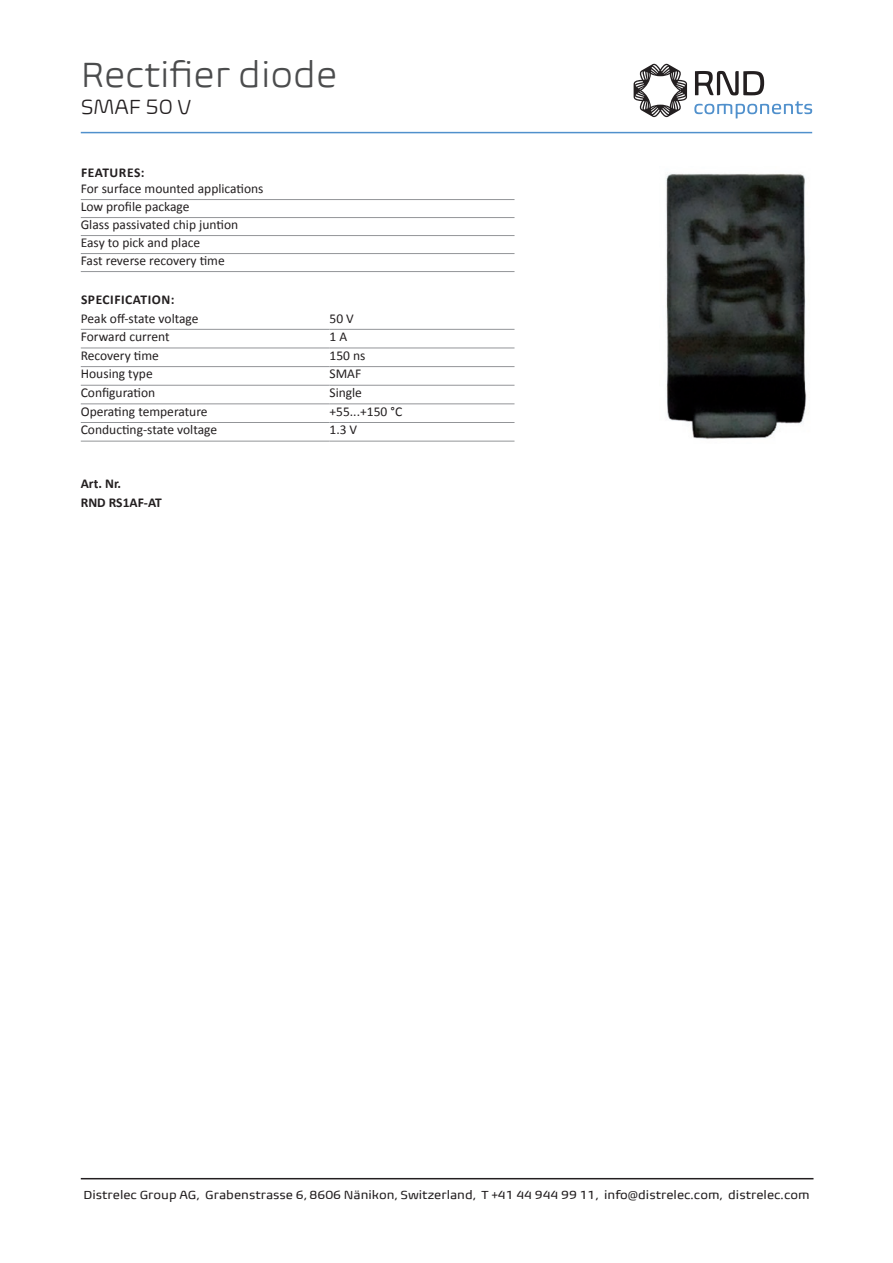
<style>
.page{position:relative;width:893px;height:1263px;background:#fff}
.page>*{position:absolute;margin:0;border:0;box-sizing:border-box;transform-origin:0 0}
.t1{font:300 36px "Biome Pro";color:#4b4c4d}
.t2{font:300 21px "Biome Pro";color:#231f20}
.t3{font:13.5px/18px "Calibri";color:#231f20}
.t4{font:700 13.5px "Calibri";letter-spacing:.03em;color:#231f20}
.t5{font:700 13.5px/18.6px "Calibri";color:#231f20}
.t6{font:12px "Biome Pro";color:#231f20}
</style>
<div class="page">
<hr style="left:81px;top:1178px;width:732px;height:1px;background:#231f20">
<hr style="left:81px;top:329px;width:248px;height:1px;background:#939598">
<hr style="left:329px;top:329px;width:185px;height:1px;background:#939598">
<hr style="left:81px;top:348px;width:248px;height:1px;background:#939598">
<hr style="left:329px;top:348px;width:185px;height:1px;background:#939598">
<hr style="left:81px;top:366px;width:248px;height:1px;background:#939598">
<hr style="left:329px;top:366px;width:185px;height:1px;background:#939598">
<hr style="left:81px;top:385px;width:248px;height:1px;background:#939598">
<hr style="left:329px;top:385px;width:185px;height:1px;background:#939598">
<hr style="left:81px;top:403px;width:248px;height:1px;background:#939598">
<hr style="left:329px;top:403px;width:185px;height:1px;background:#939598">
<hr style="left:81px;top:422px;width:248px;height:1px;background:#939598">
<hr style="left:329px;top:422px;width:185px;height:1px;background:#939598">
<hr style="left:81px;top:441px;width:248px;height:1px;background:#939598">
<hr style="left:329px;top:441px;width:185px;height:1px;background:#939598">
<svg style="left:694px;top:101px;width:118px;height:17px"></svg>
<svg style="left:695px;top:71px;width:69px;height:24px"></svg>
<svg style="left:634px;top:64px;width:53px;height:53px"></svg>
<img style="left:666px;top:173px;width:141px;height:266px">
<hr style="left:81px;top:199px;width:433px;height:1px;background:#939598">
<hr style="left:81px;top:217px;width:433px;height:1px;background:#939598">
<hr style="left:81px;top:235px;width:433px;height:1px;background:#939598">
<hr style="left:81px;top:253px;width:433px;height:1px;background:#939598">
<hr style="left:81px;top:271px;width:433px;height:1px;background:#939598">
<hr style="left:81px;top:132px;width:731px;height:1px;background:#5090cc">
<h1 class="t1" style="left:81px;top:51px;width:258px">Rectifier diode</h1>
<h2 class="t2" style="left:81px;top:94px;width:112px">SMAF 50 V</h2>
<p class="t4" style="left:81px;top:164px;width:65px">FEATURES:</p>
<p class="t3" style="left:81px;top:179px;width:184px">For surface mounted applications<br>Low profile package<br>Glass passivated chip juntion<br>Easy to pick and place<br>Fast reverse recovery time</p>
<p class="t4" style="left:81px;top:291px;width:95px">SPECIFICATION:</p>
<p class="t3" style="left:81px;top:309px;width:119px">Peak off-state voltage</p>
<p class="t3" style="left:329px;top:309px;width:26px">50 V</p>
<p class="t3" style="left:81px;top:328px;width:90px">Forward current</p>
<p class="t3" style="left:329px;top:328px;width:19px">1 A</p>
<p class="t3" style="left:81px;top:346px;width:80px">Recovery time</p>
<p class="t3" style="left:329px;top:346px;width:37px">150 ns</p>
<p class="t3" style="left:81px;top:365px;width:73px">Housing type</p>
<p class="t3" style="left:329px;top:365px;width:33px">SMAF</p>
<p class="t3" style="left:81px;top:384px;width:76px">Configuration</p>
<p class="t3" style="left:329px;top:384px;width:34px">Single</p>
<p class="t3" style="left:81px;top:402px;width:128px">Operating temperature</p>
<p class="t3" style="left:329px;top:402px;width:74px">+55...+150 °C</p>
<p class="t3" style="left:81px;top:421px;width:138px">Conducting-state voltage</p>
<p class="t3" style="left:329px;top:421px;width:29px">1.3 V</p>
<p class="t5" style="left:81px;top:474px;width:83px">Art. Nr.<br>RND RS1AF-AT</p>
<p class="t6" style="left:83px;top:1187px;width:728px">Distrelec Group AG, Grabenstrasse 6, 8606 Nänikon, Switzerland, T +41 44 944 99 11, info@distrelec.com, distrelec.com</p>
</div>
